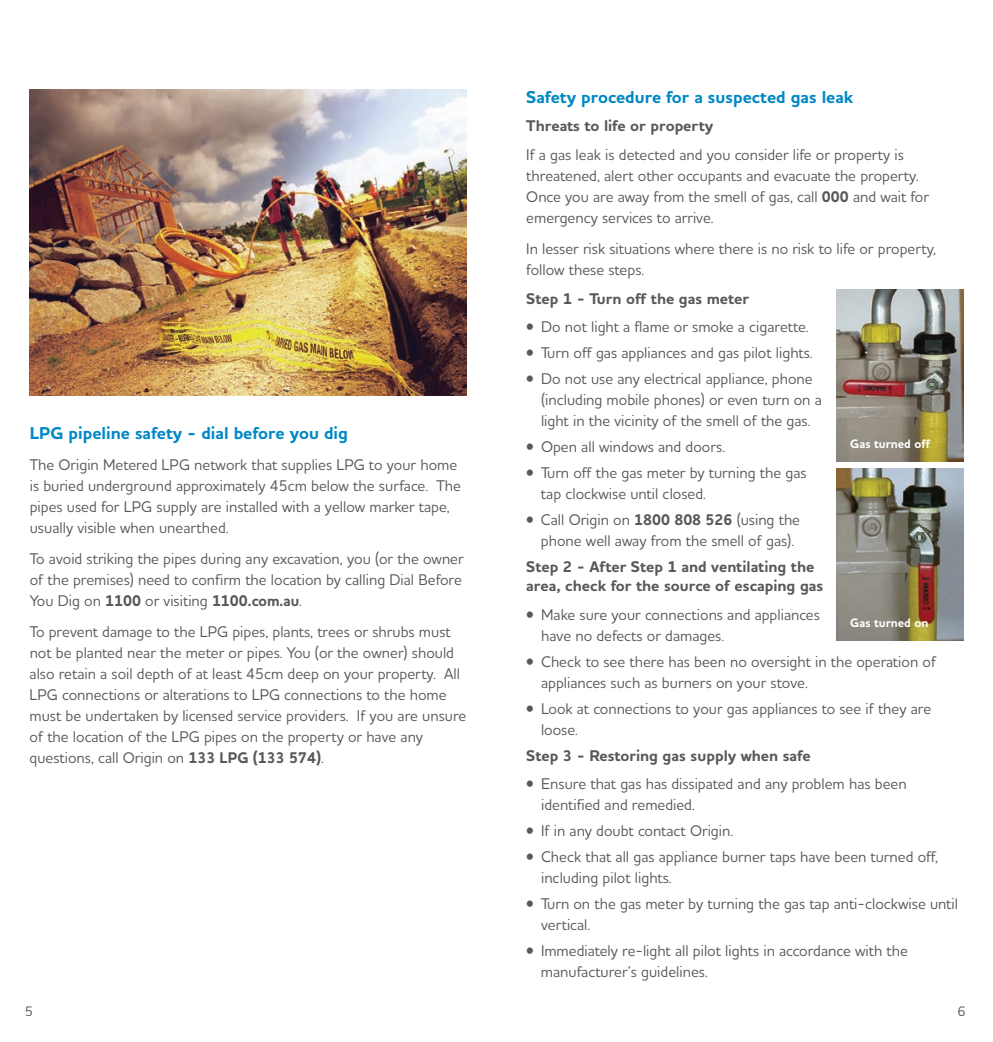
<style>
.page{position:relative;width:993px;height:1042px;background:#fff}
.page>*{position:absolute;margin:0;border:0;box-sizing:border-box;transform-origin:0 0}
.t1{font:700 17.5px "Houschka Alt Pro";color:#0088c5}
.t2{font:500 15.75px/21px "Houschka Alt Pro";color:#57585a;scale:.95 1}
.t3{font:700 15.75px/18.9px "Houschka Alt Pro";color:#57585a}
.t4{font:500 14px "Houschka Alt Pro";color:#57585a}
.t5{font:700 12.42px "Houschka Alt Pro";color:#fff}
.s1{font-weight:700}
</style>
<div class="page">
<img style="left:836px;top:290px;width:126px;height:172px">
<img style="left:836px;top:468px;width:126px;height:172px">
<img style="left:30px;top:89px;width:436px;height:306px">
<p class="t1" style="left:30px;top:421px;width:319px">LPG pipeline safety - dial before you dig</p>
<p class="t2" style="left:30px;top:453px;width:455px">The Origin Metered LPG network that supplies LPG to your home is buried underground approximately 45cm below the surface. The pipes used for LPG supply are installed with a yellow marker tape, usually visible when unearthed.</p>
<p class="t2" style="left:30px;top:547px;width:458px;text-align:justify">To avoid striking the pipes during any excavation, you (or the owner of the premises) need to confirm the location by calling Dial Before You Dig on <span class="s1">1100</span> or visiting <span class="s1">1100.com.au</span>.</p>
<p class="t2" style="left:30px;top:620px;width:461px">To prevent damage to the LPG pipes, plants, trees or shrubs must not be planted near the meter or pipes. You (or the owner) should also retain a soil depth of at least 45cm deep on your property. All LPG connections or alterations to LPG connections to the home must be undertaken by licensed service providers. If you are unsure of the location of the LPG pipes on the property or have any questions, call Origin on <span class="s1">133 LPG (133 574)</span>.</p>
<p class="t1" style="left:526px;top:85px;width:328px">Safety procedure for a suspected gas leak</p>
<p class="t3" style="left:526px;top:117px;width:188px">Threats to life or property</p>
<p class="t2" style="left:526px;top:144px;width:425px">If a gas leak is detected and you consider life or property is threatened, alert other occupants and evacuate the property.<br>Once you are away from the smell of gas, call <span class="s1">000</span> and wait for emergency services to arrive.</p>
<p class="t2" style="left:526px;top:238px;width:432px">In lesser risk situations where there is no risk to life or property, follow these steps.</p>
<p class="t3" style="left:526px;top:289px;width:224px">Step 1 - Turn off the gas meter</p>
<p class="t2" style="left:526px;top:316px;width:299px">• Do not light a flame or smoke a cigarette.</p>
<p class="t2" style="left:526px;top:342px;width:303px">• Turn off gas appliances and gas pilot lights.</p>
<p class="t2" style="left:541px;top:368px;width:297px;text-indent:-15px">• Do not use any electrical appliance, phone (including mobile phones) or even turn on a light in the vicinity of the smell of the gas.</p>
<p class="t2" style="left:526px;top:436px;width:211px">• Open all windows and doors.</p>
<p class="t2" style="left:541px;top:462px;width:281px;text-indent:-15px">• Turn off the gas meter by turning the gas tap clockwise until closed.</p>
<p class="t2" style="left:526px;top:509px;width:290px;text-align:center">• Call Origin on <span class="s1">1800 808 526</span> (using the phone well away from the smell of gas).</p>
<p class="t3" style="left:526px;top:558px;width:298px">Step 2 - After Step 1 and ventilating the area, check for the source of escaping gas</p>
<p class="t2" style="left:541px;top:603px;width:295px;text-indent:-15px">• Make sure your connections and appliances have no defects or damages.</p>
<p class="t2" style="left:541px;top:650px;width:417px;text-indent:-15px">• Check to see there has been no oversight in the operation of appliances such as burners on your stove.</p>
<p class="t2" style="left:541px;top:697px;width:412px;text-indent:-15px">• Look at connections to your gas appliances to see if they are loose.</p>
<p class="t3" style="left:526px;top:746px;width:286px">Step 3 - Restoring gas supply when safe</p>
<p class="t2" style="left:541px;top:773px;width:386px;text-indent:-15px">• Ensure that gas has dissipated and any problem has been identified and remedied.</p>
<p class="t2" style="left:526px;top:820px;width:219px">• If in any doubt contact Origin.</p>
<p class="t2" style="left:541px;top:846px;width:419px;text-indent:-15px">• Check that all gas appliance burner taps have been turned off, including pilot lights.</p>
<p class="t2" style="left:541px;top:893px;width:440px;text-indent:-15px">• Turn on the gas meter by turning the gas tap anti-clockwise until vertical.</p>
<p class="t2" style="left:540px;top:940px;width:387px;text-indent:-15px">• Immediately re-light all pilot lights in accordance with the manufacturer’s guidelines.</p>
<p class="t5" style="left:850px;top:436px;width:81px">Gas turned off</p>
<p class="t5" style="left:850px;top:614px;width:80px">Gas turned on</p>
<p class="t4" style="left:25px;top:1002px;width:10px">5</p>
<p class="t4" style="left:957px;top:1002px;width:10px">6</p>
</div>
